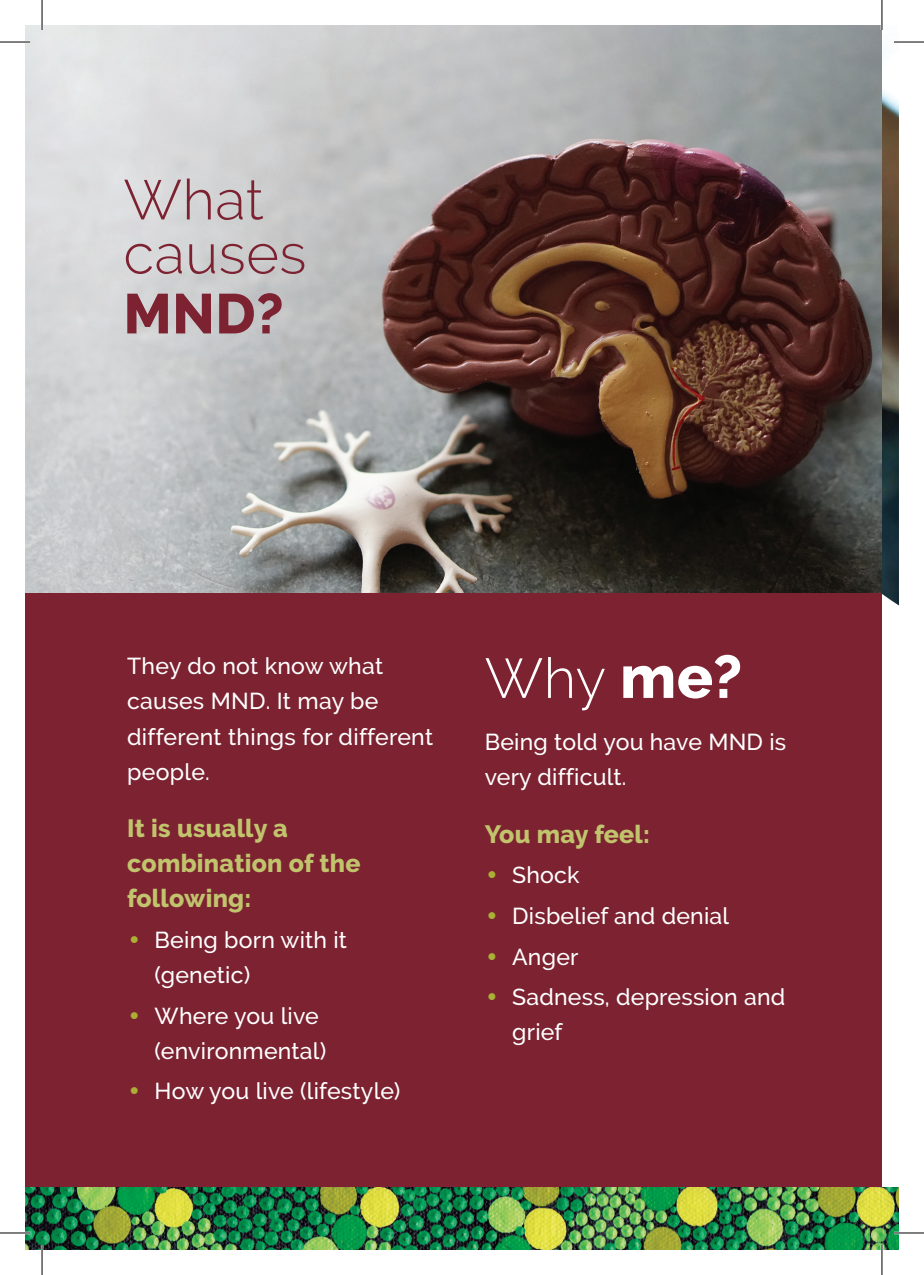
<style>
.page{position:relative;width:924px;height:1275px;background:#fff}
.page>*{position:absolute;margin:0;border:0;box-sizing:border-box;transform-origin:0 0}
.t1{font:300 56px/54px "Raleway";letter-spacing:.01em;color:#7c2231}
.t2{font:300 56px "Raleway";color:#fff}
.t3{font:800 56px "Raleway";color:#7c2231}
.t4{font:800 25px/35px "Raleway";letter-spacing:.01em;color:#c1c36d}
.t5{font:500 23px/35px "Raleway";letter-spacing:.01em;color:#fff}
.s1{font-weight:200;font-size:42px;color:#abb035}
.s2{font-weight:800;font-size:60px}
</style>
<div class="page">
<img style="left:881px;top:25px;width:17px;height:580px">
<div style="left:25px;top:25px;width:856px;height:1225px;background:#7c2231"></div>
<img style="left:25px;top:26px;width:856px;height:566px">
<img style="left:25px;top:1187px;width:844px;height:63px">
<img style="left:869px;top:1187px;width:29px;height:63px">
<hr style="left:0;top:41px;width:30px;height:2px;background:#fff">
<hr style="left:893px;top:41px;width:30px;height:2px;background:#fff">
<hr style="left:0;top:1231px;width:30px;height:3px;background:#fff">
<hr style="left:893px;top:1231px;width:30px;height:3px;background:#fff">
<hr style="left:41px;top:0;width:2px;height:30px;background:#fff">
<hr style="left:41px;top:1245px;width:2px;height:30px;background:#fff">
<hr style="left:880px;top:0;width:2px;height:30px;background:#fff">
<hr style="left:880px;top:1245px;width:2px;height:30px;background:#fff">
<hr style="left:0;top:42px;width:30px;height:1px;background:#000">
<hr style="left:893px;top:42px;width:30px;height:1px;background:#000">
<hr style="left:0;top:1232px;width:30px;height:1px;background:#000">
<hr style="left:893px;top:1232px;width:30px;height:1px;background:#000">
<hr style="left:42px;top:0;width:1px;height:30px;background:#000">
<hr style="left:42px;top:1245px;width:1px;height:30px;background:#000">
<hr style="left:881px;top:0;width:1px;height:30px;background:#000">
<hr style="left:881px;top:1245px;width:1px;height:30px;background:#000">
<h1 class="t1" style="left:123px;top:172px;width:184px">What causes</h1>
<h1 class="t3" style="left:123px;top:282px;width:161px">MND?</h1>
<p class="t5" style="left:127px;top:649px;width:307px">They do not know what causes MND. It may be different things for different people.</p>
<p class="t4" style="left:127px;top:811px;width:235px">It is usually a combination of the following:</p>
<p class="t5" style="left:154px;top:922px;width:194px;text-indent:-27px"><span class="s1">•</span> Being born with it (genetic)</p>
<p class="t5" style="left:154px;top:998px;width:173px;text-indent:-27px"><span class="s1">•</span> Where you live (environmental)</p>
<p class="t5" style="left:127px;top:1073px;width:275px"><span class="s1">•</span> How you live (lifestyle)</p>
<h1 class="t2" style="left:484px;top:645px;width:259px">Why <span class="s2">me?</span></h1>
<p class="t5" style="left:484px;top:724px;width:303px">Being told you have MND is very difficult.</p>
<p class="t4" style="left:484px;top:816px;width:167px">You may feel:</p>
<p class="t5" style="left:484px;top:857px;width:96px"><span class="s1">•</span> Shock</p>
<p class="t5" style="left:484px;top:898px;width:246px"><span class="s1">•</span> Disbelief and denial</p>
<p class="t5" style="left:484px;top:939px;width:95px"><span class="s1">•</span> Anger</p>
<p class="t5" style="left:512px;top:979px;width:274px;text-indent:-27px"><span class="s1">•</span> Sadness, depression and grief</p>
</div>
